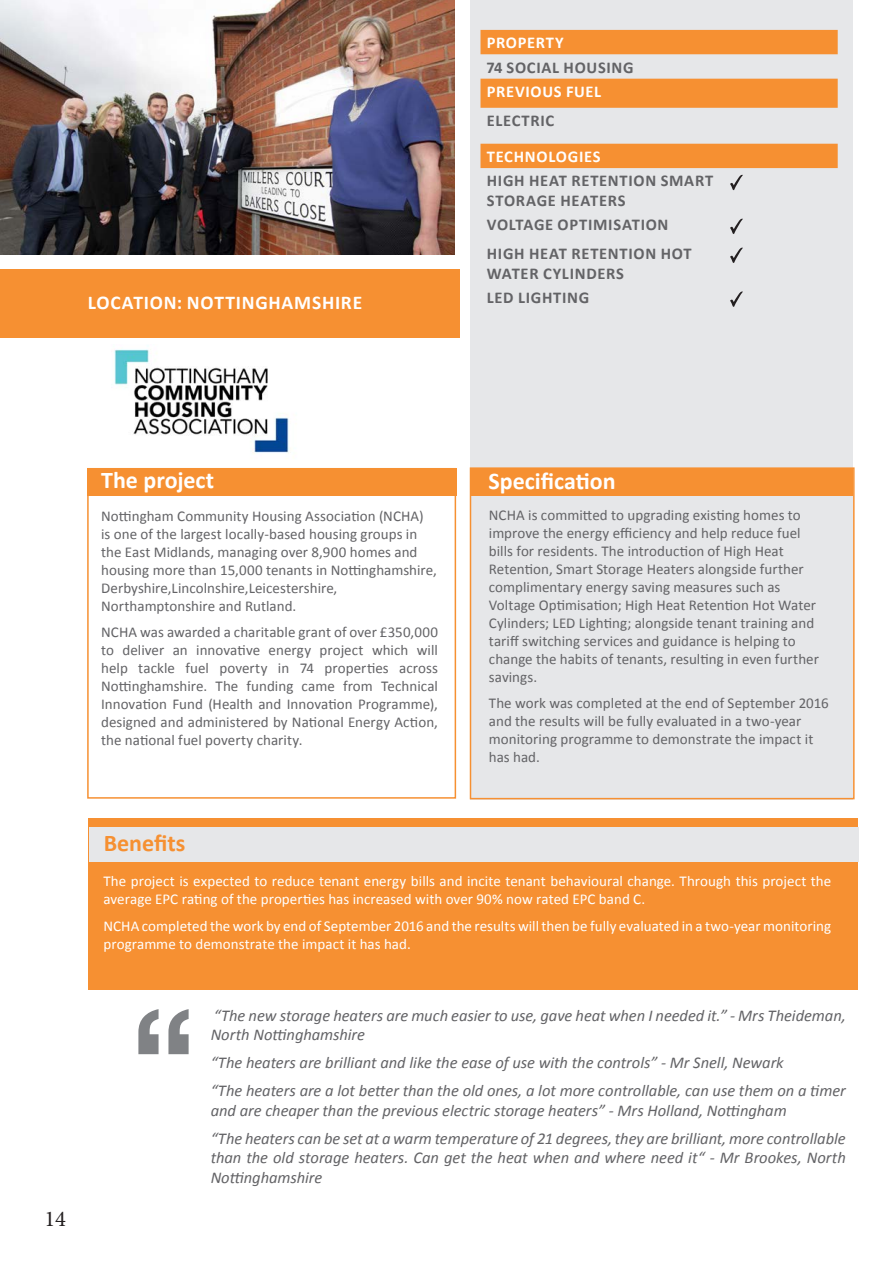
<style>
.page{position:relative;width:893px;height:1263px;background:#fff}
.page>*{position:absolute;margin:0;border:0;box-sizing:border-box;transform-origin:0 0}
.Body_Text_9pts{font:700 24px "Calibri";color:#fff}
.Body_Text_9pts-2{font:700 24px "Calibri";color:#f69032}
.t1{font:22.5px "Minion Pro";color:#231f20}
.Body_Text_9pts-3{font:700 19.5px "Calibri";letter-spacing:.04em;color:#fff}
.Body_Text_9pts-4{font:italic 16.5px/19.5px "Calibri";letter-spacing:-.005em;color:#636366}
.Title_1_Grey{font:700 16.5px/19.5px "Calibri";letter-spacing:.045em;color:#636366}
.Title_1_Grey-2{font:700 16.5px "Calibri";letter-spacing:.04em;color:#fff}
.Body_Text_9pts-5{font:15px/18px "Calibri";color:#636366}
.Body_Text_9pts-6{font:15px/18px "Calibri";color:#fff}
</style>
<div class="page">
<div style="left:0;top:270px;width:459px;height:68px;background:#f69032"></div>
<div style="left:470px;top:0;width:383px;height:799px;background:#e6e7e9"></div>
<div style="left:88px;top:818px;width:770px;height:172px;background:#f69032"></div>
<div style="left:87px;top:468px;width:369px;height:28px;background:#f69032"></div>
<svg style="left:138px;top:1009px;width:51px;height:45px"></svg>
<div style="left:87px;top:468px;width:369px;height:331px;border:2px solid #f69032"></div>
<div style="left:471px;top:468px;width:381px;height:28px;background:#f69032"></div>
<svg style="left:480px;top:30px;width:358px;height:138px;fill:#f69032"></svg>
<svg style="left:730px;top:175px;width:13px;height:15px"></svg>
<svg style="left:730px;top:219px;width:13px;height:15px"></svg>
<svg style="left:730px;top:248px;width:13px;height:15px"></svg>
<svg style="left:730px;top:292px;width:13px;height:15px"></svg>
<div style="left:470px;top:467px;width:385px;height:332px;border:2px solid #f69032"></div>
<img style="left:114px;top:345px;width:177px;height:109px">
<img style="left:0;top:0;width:455px;height:254px">
<div style="left:89px;top:827px;width:769px;height:34px;background:#e6e7e9"></div>
<p class="Body_Text_9pts-3" style="left:88px;top:289px;width:276px">LOCATION: NOTTINGHAMSHIRE</p>
<p class="Title_1_Grey-2" style="left:487px;top:31px;width:78px">PROPERTY</p>
<p class="Title_1_Grey" style="left:486px;top:57px;width:149px">74 SOCIAL HOUSING</p>
<p class="Title_1_Grey-2" style="left:487px;top:80px;width:116px">PREVIOUS FUEL</p>
<p class="Title_1_Grey" style="left:487px;top:110px;width:69px">ELECTRIC</p>
<p class="Title_1_Grey-2" style="left:487px;top:145px;width:115px">TECHNOLOGIES</p>
<p class="Title_1_Grey" style="left:487px;top:171px;width:228px">HIGH HEAT RETENTION SMART<br>STORAGE HEATERS</p>
<p class="Title_1_Grey" style="left:487px;top:215px;width:183px">VOLTAGE OPTIMISATION</p>
<p class="Title_1_Grey" style="left:487px;top:243px;width:206px">HIGH HEAT RETENTION HOT<br>WATER CYLINDERS</p>
<p class="Title_1_Grey" style="left:487px;top:287px;width:104px">LED LIGHTING</p>
<h2 class="t1" style="left:44px;top:1203px;width:23px">14</h2>
<p class="Body_Text_9pts" style="left:101px;top:463px;width:115px">The project</p>
<p class="Body_Text_9pts" style="left:489px;top:464px;width:129px">Specification</p>
<p class="Body_Text_9pts-5" style="left:101px;top:506px;width:337px">Nottingham Community Housing Association (NCHA)<br>is one of the largest locally-based housing groups in the East Midlands, managing over 8,900 homes and housing more than 15,000 tenants in Nottinghamshire, Derbyshire,Lincolnshire,Leicestershire, Northamptonshire and Rutland.</p>
<p class="Body_Text_9pts-5" style="left:101px;top:622px;width:338px;text-align:justify">NCHA was awarded a charitable grant of over £350,000 to deliver an innovative energy project which will help tackle fuel poverty in 74 properties across Nottinghamshire. The funding came from Technical Innovation Fund (Health and Innovation Programme), designed and administered by National Energy Action, the national fuel poverty charity.</p>
<p class="Body_Text_9pts-2" style="left:104px;top:826px;width:83px">Benefits</p>
<p class="Body_Text_9pts-5" style="left:489px;top:505px;width:332px">NCHA is committed to upgrading existing homes to improve the energy efficiency and help reduce fuel bills for residents. The introduction of High Heat Retention, Smart Storage Heaters alongside further complimentary energy saving measures such as Voltage Optimisation; High Heat Retention Hot Water Cylinders; LED Lighting; alongside tenant training and tariff switching services and guidance is helping to change the habits of tenants, resulting in even further savings.</p>
<p class="Body_Text_9pts-5" style="left:489px;top:694px;width:341px">The work was completed at the end of September 2016 and the results will be fully evaluated in a two-year monitoring programme to demonstrate the impact it has had.</p>
<p class="Body_Text_9pts-6" style="left:103px;top:871px;width:729px">The project is expected to reduce tenant energy bills and incite tenant behavioural change. Through this project the average EPC rating of the properties has increased with over 90% now rated EPC band C.</p>
<p class="Body_Text_9pts-6" style="left:103px;top:916px;width:729px">NCHA completed the work by end of September 2016 and the results will then be fully evaluated in a two-year monitoring programme to demonstrate the impact it has had.</p>
<p class="Body_Text_9pts-4" style="left:211px;top:1005px;width:637px">“The new storage heaters are much easier to use, gave heat when I needed it.” - Mrs Theideman,<br>North Nottinghamshire</p>
<p class="Body_Text_9pts-4" style="left:211px;top:1052px;width:575px">“The heaters are brilliant and like the ease of use with the controls” - Mr Snell, Newark</p>
<p class="Body_Text_9pts-4" style="left:211px;top:1080px;width:637px">“The heaters are a lot better than the old ones, a lot more controllable, can use them on a timer and are cheaper than the previous electric storage heaters” - Mrs Holland, Nottingham</p>
<p class="Body_Text_9pts-4" style="left:211px;top:1128px;width:637px;text-align:justify">“The heaters can be set at a warm temperature of 21 degrees, they are brilliant, more controllable than the old storage heaters. Can get the heat when and where need it“ - Mr Brookes, North Nottinghamshire</p>
</div>
